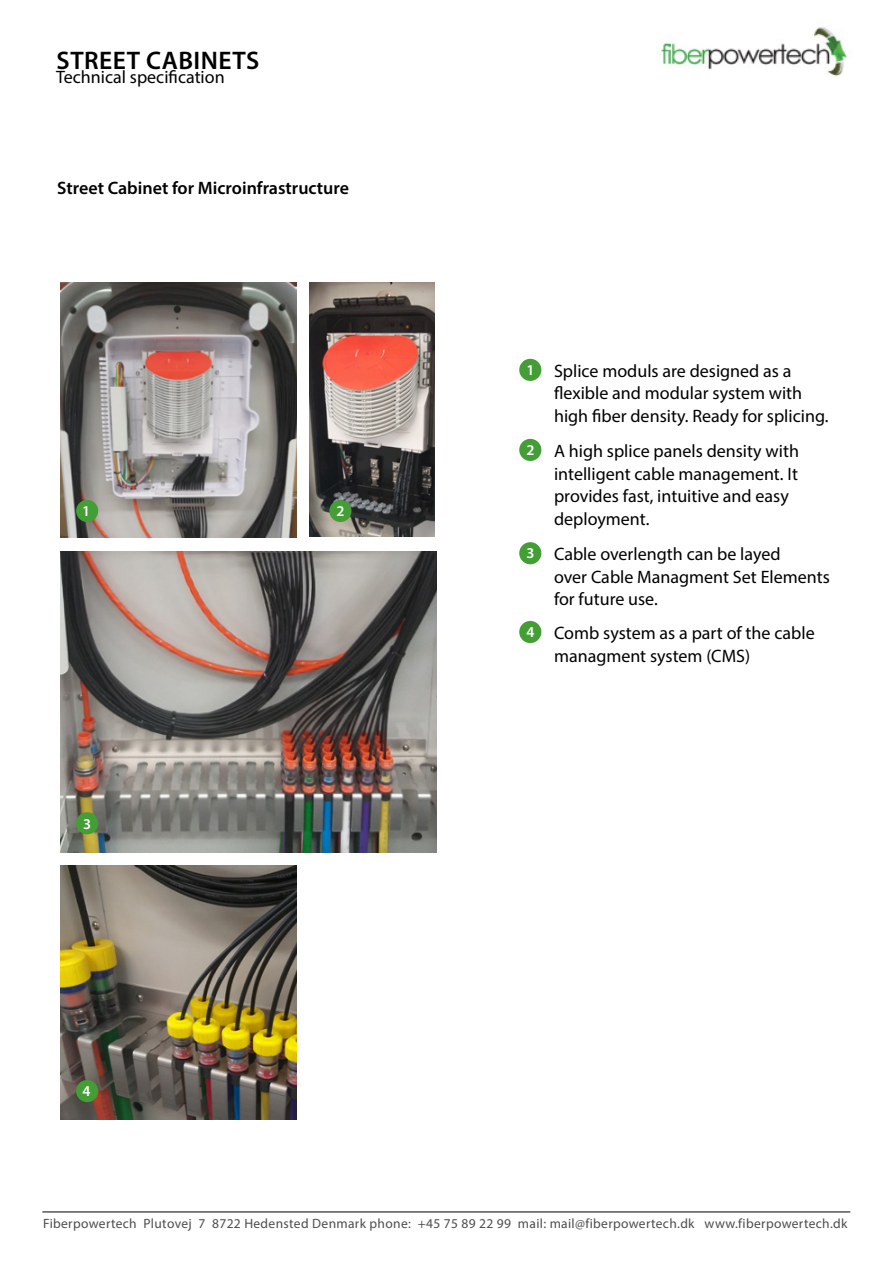
<style>
.page{position:relative;width:893px;height:1263px;background:#fff}
.page>*{position:absolute;margin:0;border:0;box-sizing:border-box;transform-origin:0 0}
.t1{font:600 25.5px "Myriad Pro";letter-spacing:.02em;color:#000}
.t2{font:18px/22.5px "Myriad Pro";color:#000}
.t3{font:600 18px "Myriad Pro";color:#000}
.t4{font:600 15px "Myriad Pro";color:#fff}
.t5{font:13.5px "Myriad Pro";letter-spacing:.025em;color:#4d4d4c}
</style>
<div class="page">
<img style="left:661px;top:27px;width:187px;height:50px">
<hr style="left:42px;top:1211px;width:808px;height:1px;background:#000">
<img style="left:310px;top:283px;width:125px;height:254px">
<img style="left:61px;top:865px;width:236px;height:255px">
<img style="left:61px;top:283px;width:235px;height:254px">
<img style="left:61px;top:551px;width:376px;height:302px">
<div style="left:76px;top:500px;width:22px;height:22px;background:#439e35;border-radius:50%"></div>
<div style="left:519px;top:359px;width:22px;height:22px;background:#439e35;border-radius:50%"></div>
<div style="left:329px;top:500px;width:22px;height:22px;background:#439e35;border-radius:50%"></div>
<div style="left:519px;top:439px;width:22px;height:22px;background:#439e35;border-radius:50%"></div>
<div style="left:76px;top:812px;width:22px;height:22px;background:#439e35;border-radius:50%"></div>
<div style="left:519px;top:542px;width:22px;height:22px;background:#439e35;border-radius:50%"></div>
<div style="left:76px;top:1080px;width:22px;height:22px;background:#439e35;border-radius:50%"></div>
<div style="left:519px;top:621px;width:22px;height:22px;background:#439e35;border-radius:50%"></div>
<h1 class="t1" style="left:57px;top:44px;width:204px">STREET CABINETS</h1>
<p class="t2" style="left:56px;top:65px;width:170px">Technical specification</p>
<p class="t3" style="left:57px;top:176px;width:293px">Street Cabinet for Microinfrastructure</p>
<p class="t4" style="left:82px;top:501px;width:10px">1</p>
<p class="t4" style="left:83px;top:814px;width:10px">3</p>
<p class="t4" style="left:83px;top:1081px;width:10px">4</p>
<p class="t4" style="left:337px;top:501px;width:10px">2</p>
<p class="t4" style="left:526px;top:360px;width:10px">1</p>
<p class="t4" style="left:526px;top:440px;width:10px">2</p>
<p class="t4" style="left:526px;top:544px;width:10px">3</p>
<p class="t4" style="left:526px;top:622px;width:10px">4</p>
<p class="t2" style="left:554px;top:359px;width:276px">Splice moduls are designed as a flexible and modular system with high fiber density. Ready for splicing.</p>
<p class="t2" style="left:554px;top:440px;width:246px">A high splice panels density with intelligent cable management. It provides fast, intuitive and easy deployment.</p>
<p class="t2" style="left:554px;top:542px;width:277px">Cable overlength can be layed<br>over Cable Managment Set Elements for future use.</p>
<p class="t2" style="left:554px;top:622px;width:262px">Comb system as a part of the cable managment system (CMS)</p>
<p class="t5" style="left:43px;top:1215px;width:806px">Fiberpowertech Plutovej 7 8722 Hedensted Denmark phone: +45 75 89 22 99 mail: mail@fiberpowertech.dk www.fiberpowertech.dk</p>
</div>
